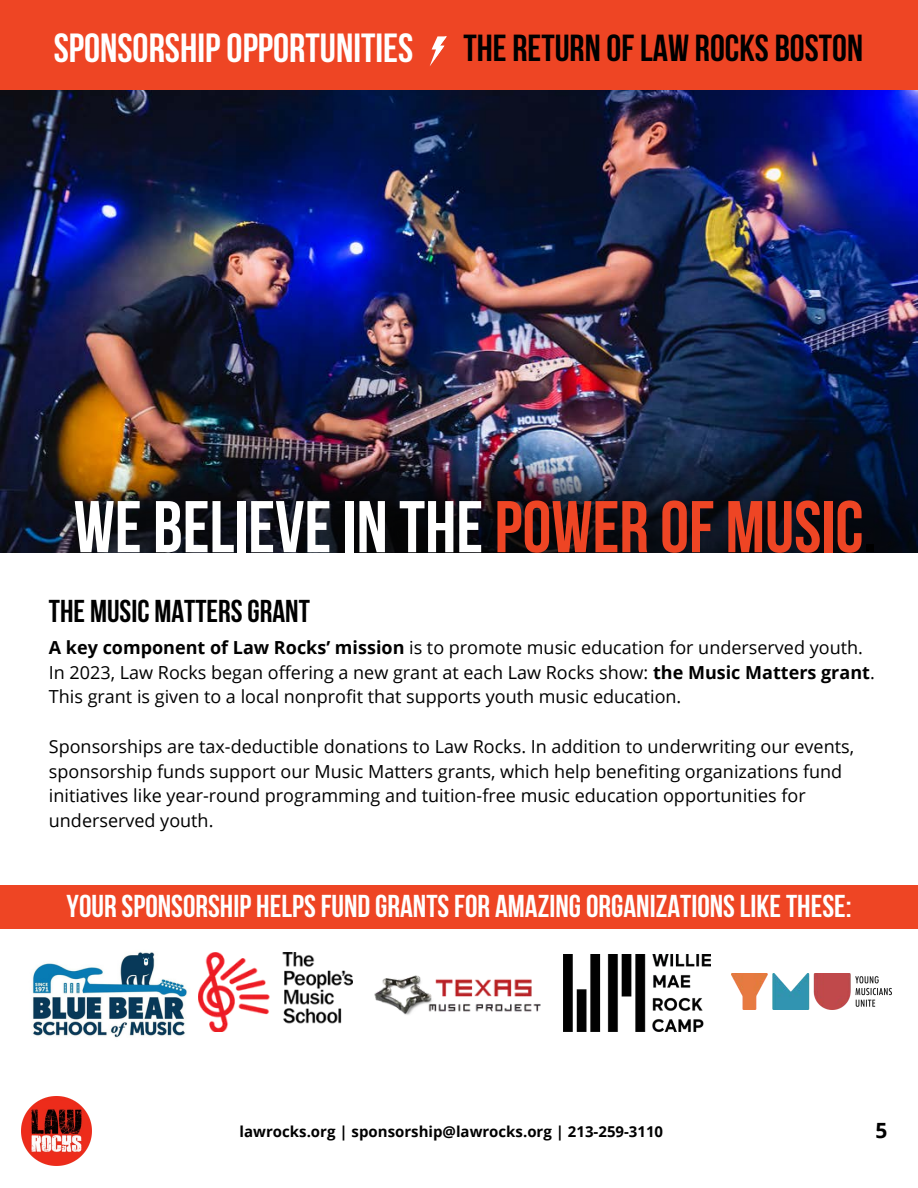
<style>
.page{position:relative;width:918px;height:1188px;background:#fff}
.page>*{position:absolute;margin:0;border:0;box-sizing:border-box;transform-origin:0 0}
.t1{font:700 73.05px "Bebas Neue";color:#fff}
.t2{font:700 37.5px "Bebas Neue";color:#000}
.t3{font:700 31.5px "Bebas Neue";color:#fff}
.t4{font:700 31.5px "Bebas Neue";color:#000}
.t5{font:700 21px "Open Sans";color:#000}
.t6{font:18px/24.8px "Open Sans";color:#000}
.t7{font:700 15px "Open Sans";color:#000}
.s1{font-size:40.5px;color:#fff}
.s2{color:#ee4524}
.s3{color:#000}
.s4{font-weight:700}
</style>
<div class="page">
<img style="left:0;top:89px;width:918px;height:351px">
<img style="left:22px;top:1096px;width:70px;height:70px">
<img style="left:0;top:440px;width:269px;height:113px">
<img style="left:269px;top:433px;width:649px;height:120px">
<img style="left:563px;top:954px;width:147px;height:78px">
<img style="left:374px;top:975px;width:167px;height:40px">
<img style="left:732px;top:974px;width:159px;height:36px">
<img style="left:199px;top:953px;width:154px;height:78px">
<img style="left:32px;top:952px;width:155px;height:86px">
<div style="left:0;top:885px;width:917px;height:43px;background:#ee4524"></div>
<div style="left:0;top:0;width:918px;height:89px;background:#ee4524"></div>
<svg style="left:430px;top:36px;width:17px;height:30px"></svg>
<h2 class="t2" style="left:54px;top:33px;width:811px"><span class="s1">SPONSORSHIP OPPORTUNITIES</span> THE RETURN OF LAW ROCKS BOSTON</h2>
<h1 class="t1" style="left:74px;top:497px;width:805px">WE BELIEVE IN THE<span class="s2">POWER OF MUSIC</span><span class="s3">.</span></h1>
<h3 class="t4" style="left:49px;top:598px;width:263px">THE MUSIC MATTERS GRANT</h3>
<p class="t6" style="left:49px;top:635px;width:827px"><span class="s4">A key component of Law Rocks’ mission</span> is to promote music education for underserved youth.<br>In 2023, Law Rocks began offering a new grant at each Law Rocks show: <span class="s4">the Music Matters grant</span>.<br>This grant is given to a local nonprofit that supports youth music education.</p>
<p class="t6" style="left:49px;top:734px;width:807px">Sponsorships are tax-deductible donations to Law Rocks. In addition to underwriting our events, sponsorship funds support our Music Matters grants, which help benefiting organizations fund initiatives like year-round programming and tuition-free music education opportunities for underserved youth.</p>
<h3 class="t3" style="left:67px;top:893px;width:787px">YOUR SPONSORSHIP HELPS FUND GRANTS FOR AMAZING ORGANIZATIONS LIKE THESE:</h3>
<p class="t7" style="left:240px;top:1121px;width:425px">lawrocks.org | sponsorship@lawrocks.org | 213-259-3110</p>
<p class="t5" style="left:875px;top:1116px;width:13px">5</p>
</div>
